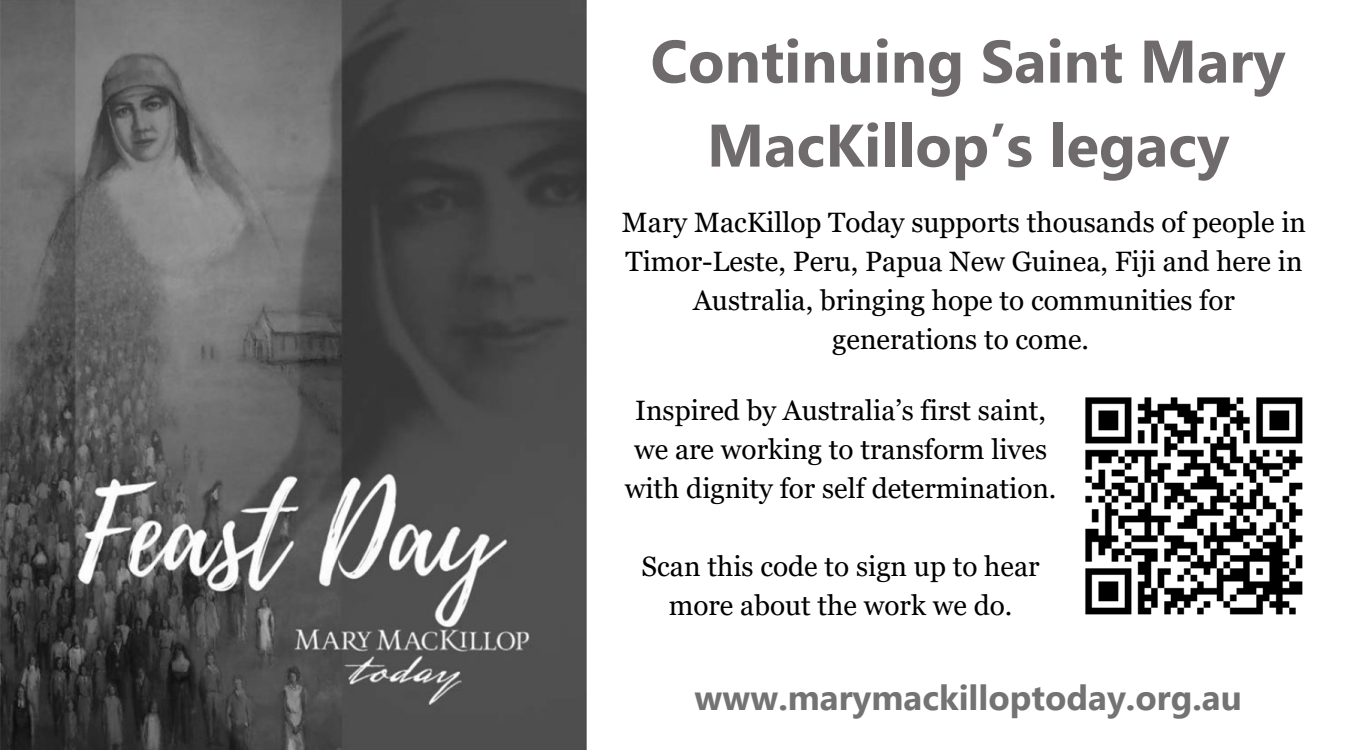
<style>
.page{position:relative;width:1350px;height:750px;background:#fff}
.page>*{position:absolute;margin:0;border:0;box-sizing:border-box;transform-origin:0 0}
.t1{font:700 60px/84px "Segoe UI";color:#6f6b6d;text-align:center}
.t2{font:700 35px "Segoe UI";color:#737373}
.t3{font:28px/39px "Georgia";color:#000;text-align:center}
</style>
<div class="page">
<img style="left:1085px;top:397px;width:218px;height:218px">
<img style="left:0;top:0;width:586px;height:750px">
<p class="t1" style="left:651px;top:16px;width:636px">Continuing Saint Mary<br>MacKillop’s legacy</p>
<p class="t3" style="left:622px;top:202px;width:686px">Mary MacKillop Today supports thousands of people in Timor-Leste, Peru, Papua New Guinea, Fiji and here in Australia, bringing hope to communities for generations to come.</p>
<p class="t3" style="left:625px;top:391px;width:433px">Inspired by Australia’s first saint, we are working to transform lives with dignity for self determination.</p>
<p class="t3" style="left:642px;top:547px;width:400px">Scan this code to sign up to hear more about the work we do.</p>
<p class="t2" style="left:695px;top:672px;width:549px">www.marymackilloptoday.org.au</p>
</div>
